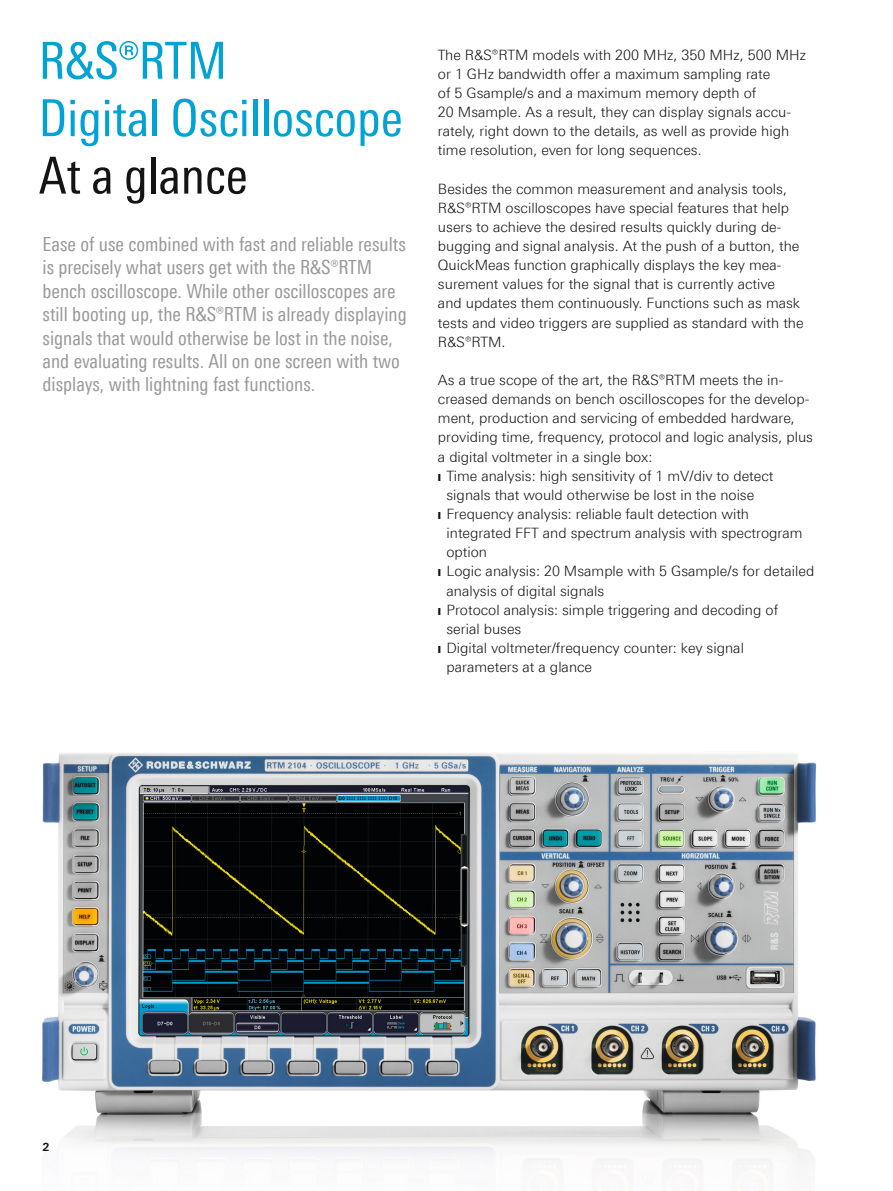
<style>
.page{position:relative;width:893px;height:1191px;background:#fff}
.page>*{position:absolute;margin:0;border:0;box-sizing:border-box;transform-origin:0 0}
.t1{font:51px/57.4px "Linotype Univers 420 Cn";color:#00a3d3}
.t2{font:51px "Linotype Univers 420 Cn";color:#131413}
.t3{font:19.5px/23.4px "Linotype Univers 420 Cn";color:#999}
.t4{font:300 14.25px/19.2px "Linotype Univers 330";color:#131413}
.t5{font:700 11.25px "Linotype Univers 630";color:#131413}
</style>
<div class="page">
<img style="left:42px;top:753px;width:775px;height:419px">
<h1 class="t1" style="left:39px;top:32px;width:366px">R&amp;S®RTM<br>Digital Oscilloscope</h1>
<h1 class="t2" style="left:39px;top:146px;width:211px">At a glance</h1>
<p class="t3" style="left:43px;top:232px;width:366px">Ease of use combined with fast and reliable results is precisely what users get with the R&amp;S®RTM bench oscilloscope. While other oscilloscopes are still booting up, the R&amp;S®RTM is already displaying signals that would otherwise be lost in the noise, and evaluating results. All on one screen with two displays, with lightning fast functions.</p>
<p class="t4" style="left:438px;top:45px;width:370px">The R&amp;S®RTM models with 200 MHz, 350 MHz, 500 MHz or 1 GHz bandwidth offer a maximum sampling rate<br>of 5 Gsample/s and a maximum memory depth of<br>20 Msample. As a result, they can display signals accu&shy;rately, right down to the details, as well as provide high time resolution, even for long sequences.</p>
<p class="t4" style="left:438px;top:179px;width:367px">Besides the common measurement and analysis tools, R&amp;S®RTM oscilloscopes have special features that help users to achieve the desired results quickly during de&shy;bugging and signal analysis. At the push of a button, the QuickMeas function graphically displays the key mea&shy;surement values for the signal that is currently active<br>and updates them continuously. Functions such as mask tests and video triggers are supplied as standard with the R&amp;S®RTM.</p>
<p class="t4" style="left:438px;top:370px;width:347px">As a true scope of the art, the R&amp;S®RTM meets the in-</p>
<p class="t4" style="left:438px;top:389px;width:373px">creased demands on bench oscilloscopes for the develop-</p>
<p class="t4" style="left:438px;top:408px;width:358px">ment, production and servicing of embedded hardware,</p>
<p class="t4" style="left:438px;top:427px;width:377px">providing time, frequency, protocol and logic analysis, plus</p>
<p class="t4" style="left:438px;top:447px;width:216px">a digital voltmeter in a single box:</p>
<p class="t4" style="left:438px;top:466px;width:337px">❙ Time analysis: high sensitivity of 1 mV/div to detect</p>
<p class="t4" style="left:446px;top:485px;width:309px">signals that would otherwise be lost in the noise</p>
<p class="t4" style="left:438px;top:504px;width:313px">❙ Frequency analysis: reliable fault detection with</p>
<p class="t4" style="left:446px;top:523px;width:358px">integrated FFT and spectrum analysis with spectrogram</p>
<p class="t4" style="left:446px;top:542px;width:42px">option</p>
<p class="t4" style="left:438px;top:561px;width:378px">❙ Logic analysis: 20 Msample with 5 Gsample/s for detailed</p>
<p class="t4" style="left:446px;top:581px;width:159px">analysis of digital signals</p>
<p class="t4" style="left:438px;top:600px;width:342px">❙ Protocol analysis: simple triggering and decoding of</p>
<p class="t4" style="left:446px;top:619px;width:76px">serial buses</p>
<p class="t4" style="left:438px;top:638px;width:308px">❙ Digital voltmeter/frequency counter: key signal</p>
<p class="t4" style="left:446px;top:657px;width:147px">parameters at a glance</p>
<p class="t5" style="left:43px;top:1139px;width:9px">2</p>
</div>
